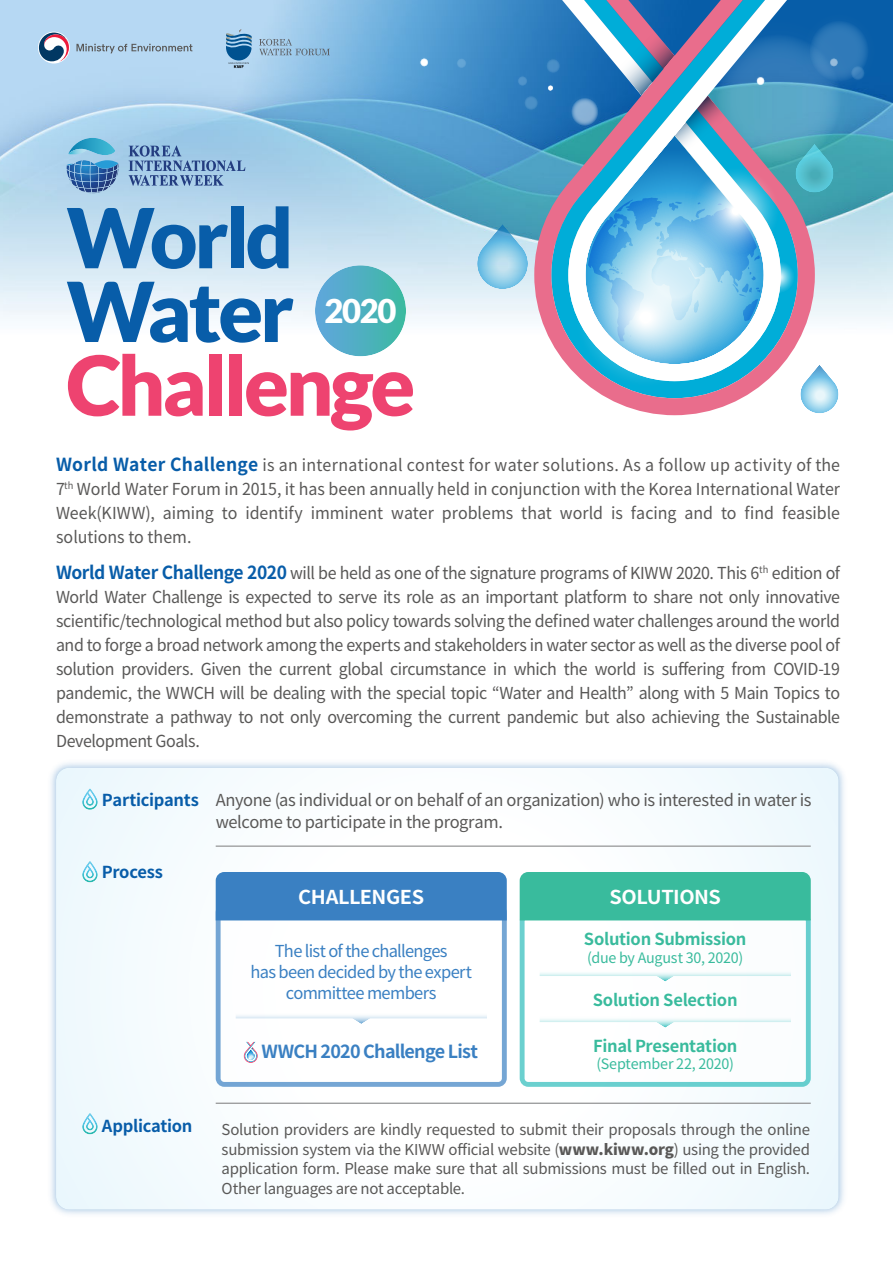
<style>
.page{position:relative;width:893px;height:1263px;background:#fff}
.page>*{position:absolute;margin:0;border:0;box-sizing:border-box;transform-origin:0 0}
.t1{font:900 82.8px/73.8px "Lato";letter-spacing:-.04em;color:#085da9}
.t2{font:900 82.8px "Lato";letter-spacing:-.04em;color:#ee4370}
.t3{font:900 32.7px "Lato";color:#fff}
.t4{font:700 19.05px "Noto Sans CJ Kkr";letter-spacing:-.025em;color:#fff;scale:1.04 1}
.t5{font:700 18px "Noto Sans CJ Kkr";letter-spacing:-.045em;color:#3a80c2}
.t6{font:16.5px/24px "Noto Sans CJ Kkr";letter-spacing:-.02em;color:#595857;text-align:justify}
.t7{font:16.5px/20.5px "Noto Sans CJ Kkr";letter-spacing:-.04em;color:#3a80c2;text-align:center}
.t8{font:700 16.5px "Noto Sans CJ Kkr";letter-spacing:-.02em;color:#39bb9d}
.t9{font:700 16.5px "Noto Sans CJ Kkr";letter-spacing:-.015em;color:#085da9}
.t10{font:15px/19.5px "Noto Sans CJ Kkr";letter-spacing:-.02em;color:#595857;text-align:justify}
.t11{font:14.4px "Noto Sans CJ Kkr";letter-spacing:-.015em;color:#39bb9d}
.s1{font-weight:700;font-size:18px;color:#085da9}
.s2{font-weight:700;color:#085da9}
.s3{font-weight:900}
</style>
<div class="page">
<img style="left:0;top:0;width:893px;height:416px">
<svg style="left:801px;top:12px;width:75px;height:77px;background:#1b6bb0"></svg>
<svg style="left:698px;top:17px;width:159px;height:164px;background:#3e8fbc"></svg>
<svg style="left:522px;top:94px;width:17px;height:17px"></svg>
<svg style="left:455px;top:57px;width:12px;height:12px"></svg>
<svg style="left:516px;top:74px;width:12px;height:13px"></svg>
<svg style="left:849px;top:64px;width:17px;height:17px"></svg>
<svg style="left:418px;top:57px;width:11px;height:10px"></svg>
<svg style="left:828px;top:57px;width:11px;height:10px"></svg>
<svg style="left:259px;top:39px;width:71px;height:16px"></svg>
<svg style="left:226px;top:29px;width:26px;height:39px"></svg>
<svg style="left:76px;top:44px;width:116px;height:9px"></svg>
<svg style="left:38px;top:32px;width:32px;height:32px"></svg>
<svg style="left:39px;top:33px;width:30px;height:29px"></svg>
<svg style="left:129px;top:145px;width:116px;height:41px;background:#83a8cd"></svg>
<svg style="left:66px;top:138px;width:53px;height:55px;background:#639fca"></svg>
<svg style="left:534px;top:0;width:281px;height:415px"></svg>
<svg style="left:568px;top:0;width:227px;height:381px"></svg>
<svg style="left:761px;top:260px;width:34px;height:33px"></svg>
<svg style="left:554px;top:0;width:210px;height:364px"></svg>
<svg style="left:691px;top:166px;width:88px;height:89px"></svg>
<svg style="left:575px;top:247px;width:140px;height:140px"></svg>
<div style="left:315px;top:265px;width:91px;height:91px;background:linear-gradient(to right,#62a6df,#3ebaa2);border-radius:45px"></div>
<img style="left:50px;top:762px;width:794px;height:452px">
<svg style="left:56px;top:768px;width:783px;height:441px"></svg>
<hr style="left:216px;top:845px;width:595px;height:2px;background:#9c9d9e">
<hr style="left:216px;top:1102px;width:595px;height:2px;background:#9c9d9e">
<svg style="left:216px;top:920px;width:291px;height:167px"></svg>
<div style="left:216px;top:872px;width:291px;height:48px;background:#3a80c2"></div>
<svg style="left:520px;top:920px;width:291px;height:167px"></svg>
<svg style="left:235px;top:1006px;width:252px;height:18px"></svg>
<div style="left:520px;top:872px;width:291px;height:48px;background:#39bb9d"></div>
<svg style="left:539px;top:964px;width:252px;height:18px"></svg>
<svg style="left:539px;top:1010px;width:252px;height:18px"></svg>
<svg style="left:82px;top:788px;width:16px;height:22px"></svg>
<svg style="left:82px;top:861px;width:16px;height:21px"></svg>
<svg style="left:82px;top:1113px;width:16px;height:21px"></svg>
<svg style="left:244px;top:1042px;width:14px;height:21px"></svg>
<svg style="left:246px;top:1054px;width:7px;height:7px"></svg>
<svg style="left:477px;top:247px;width:51px;height:42px;background:#9dd2eb"></svg>
<svg style="left:800px;top:381px;width:39px;height:32px"></svg>
<svg style="left:795px;top:161px;width:39px;height:32px"></svg>
<h1 class="t1" style="left:66px;top:208px;width:229px">World<br>Water</h1>
<h1 class="t2" style="left:66px;top:354px;width:350px">Challenge</h1>
<h2 class="t3" style="left:324px;top:298px;width:74px">2020</h2>
<p class="t6" style="left:56px;top:453px;width:786px"><span class="s1">World Water Challenge</span> is an international contest for water solutions. As a follow up activity of the 7<sup>th</sup> World Water Forum in 2015, it has been annually held in conjunction with the Korea International Water Week(KIWW), aiming to identify imminent water problems that world is facing and to find feasible solutions to them.</p>
<p class="t6" style="left:56px;top:561px;width:785px"><span class="s1">World Water Challenge 2020</span> will be held as one of the signature programs of KIWW 2020. This 6<sup>th</sup> edition of World Water Challenge is expected to serve its role as an important platform to share not only innovative scientific/technological method but also policy towards solving the defined water challenges around the world and to forge a broad network among the experts and stakeholders in water sector as well as the diverse pool of solution providers. Given the current global circumstance in which the world is suffering from COVID-19 pandemic, the WWCH will be dealing with the special topic “Water and Health” along with 5 Main Topics to demonstrate a pathway to not only overcoming the current pandemic but also achieving the Sustainable Development Goals.</p>
<p class="t6" style="left:216px;top:789px;width:597px;line-height:22.5px;text-indent:-114px"><span class="s2">Participants</span> Anyone (as individual or on behalf of an organization) who is interested in water is welcome to participate in the program.</p>
<p class="t9" style="left:102px;top:863px;width:63px">Process</p>
<p class="t9" style="left:102px;top:1116px;width:92px">Application</p>
<p class="t4" style="left:298px;top:886px;width:123px">CHALLENGES</p>
<p class="t4" style="left:609px;top:886px;width:109px">SOLUTIONS</p>
<p class="t7" style="left:251px;top:941px;width:223px">The list of the challenges<br>has been decided by the expert committee members</p>
<p class="t5" style="left:261px;top:1041px;width:218px">WWCH 2020 Challenge List</p>
<p class="t8" style="left:584px;top:930px;width:164px">Solution Submission</p>
<p class="t11" style="left:587px;top:949px;width:157px">(due by August 30, 2020)</p>
<p class="t8" style="left:593px;top:990px;width:146px">Solution Selection</p>
<p class="t8" style="left:593px;top:1036px;width:146px">Final Presentation</p>
<p class="t11" style="left:596px;top:1056px;width:139px">(September 22, 2020)</p>
<p class="t10" style="left:222px;top:1120px;width:590px">Solution providers are kindly requested to submit their proposals through the online submission system via the KIWW official website (<span class="s3">www.kiww.org</span>) using the provided application form. Please make sure that all submissions must be filled out in English.<br>Other languages are not acceptable.</p>
</div>
